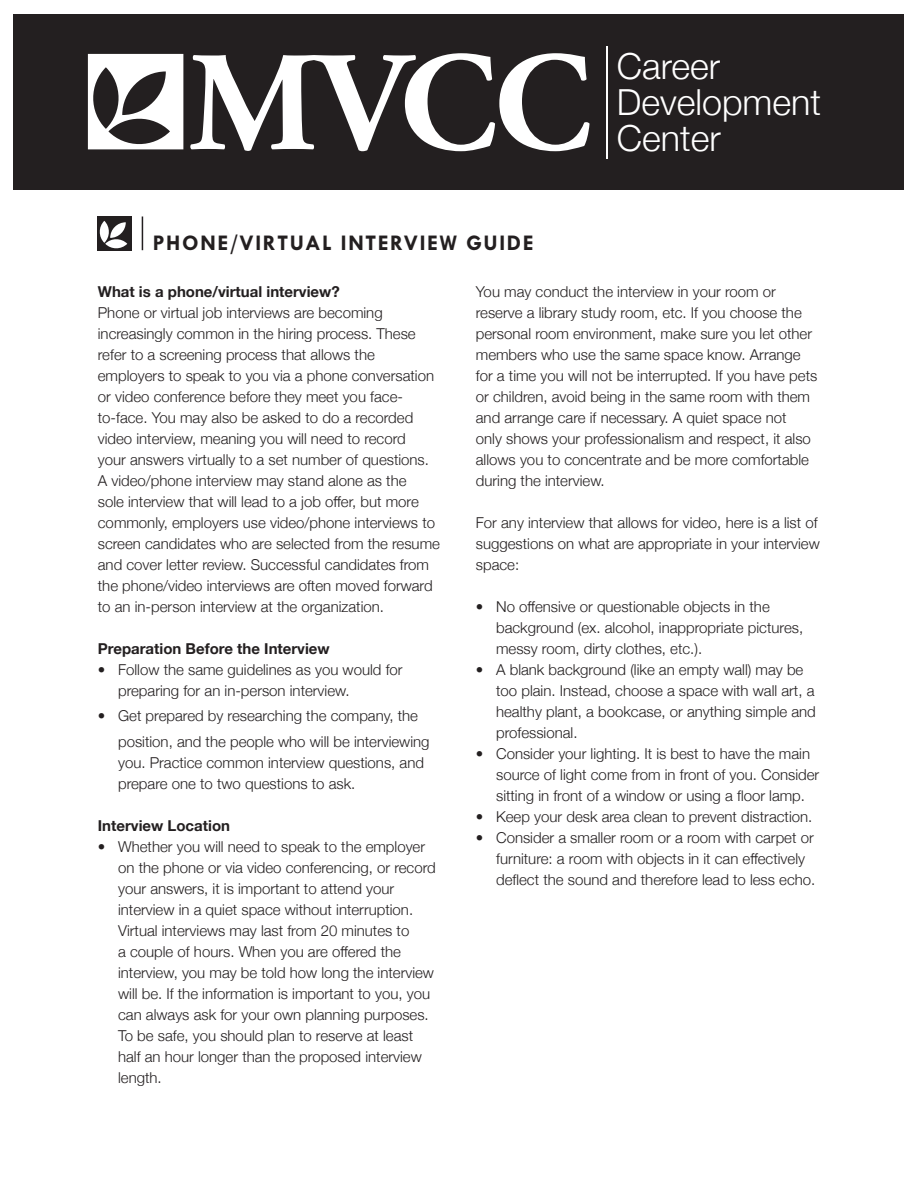
<style>
.page{position:relative;width:918px;height:1188px;background:#fff}
.page>*{position:absolute;margin:0;border:0;box-sizing:border-box;transform-origin:0 0}
.t1{font:700 141.6px "Adobe Garamond Pro";color:#fff}
.t2{font:300 35.85px/35.8px "Helvetica Neue";color:#fff}
.t3{font:700 22.5px "Tw Cen MT Std";letter-spacing:.07em;color:#231f20}
.t4{font:300 15px/21px "Helvetica Neue";color:#231f20}
.t5{font:700 15px "Helvetica Neue";color:#231f20}
</style>
<div class="page">
<div style="left:14px;top:14px;width:890px;height:175px;background:#231f20"></div>
<svg style="left:88px;top:54px;width:95px;height:95px"></svg>
<hr style="left:606px;top:46px;width:2px;height:113px;background:#fff">
<div style="left:98px;top:216px;width:34px;height:34px;background:#231f20"></div>
<svg style="left:99px;top:221px;width:28px;height:28px"></svg>
<hr style="left:142px;top:216px;width:1px;height:34px;background:#231f20">
<h1 class="t1" style="left:189px;top:22px;width:404px">MVCC</h1>
<h2 class="t2" style="left:617px;top:46px;width:206px">Career<br>Development<br>Center</h2>
<p class="t3" style="left:153px;top:231px;width:382px">PHONE/VIRTUAL INTERVIEW GUIDE</p>
<p class="t4" style="left:476px;top:280px;width:343px">You may conduct the interview in your room or reserve a library study room, etc. If you choose the personal room environment, make sure you let other members who use the same space know. Arrange for a time you will not be interrupted. If you have pets or children, avoid being in the same room with them and arrange care if necessary. A quiet space not<br>only shows your professionalism and respect, it also allows you to concentrate and be more comfortable during the interview.</p>
<p class="t4" style="left:476px;top:511px;width:345px">For any interview that allows for video, here is a list of suggestions on what are appropriate in your interview space:</p>
<p class="t4" style="left:496px;top:595px;width:309px;text-indent:-20px">• No offensive or questionable objects in the background (ex. alcohol, inappropriate pictures, messy room, dirty clothes, etc.).</p>
<p class="t4" style="left:496px;top:658px;width:321px;text-indent:-20px">• A blank background (like an empty wall) may be too plain. Instead, choose a space with wall art, a healthy plant, a bookcase, or anything simple and professional.</p>
<p class="t4" style="left:496px;top:742px;width:325px;text-indent:-20px">• Consider your lighting. It is best to have the main source of light come from in front of you. Consider sitting in front of a window or using a floor lamp.</p>
<p class="t4" style="left:476px;top:805px;width:338px">• Keep your desk area clean to prevent distraction.</p>
<p class="t4" style="left:496px;top:826px;width:321px;text-indent:-20px">• Consider a smaller room or a room with carpet or furniture: a room with objects in it can effectively deflect the sound and therefore lead to less echo.</p>
<p class="t5" style="left:98px;top:280px;width:243px">What is a phone/virtual interview?</p>
<p class="t4" style="left:98px;top:301px;width:344px">Phone or virtual job interviews are becoming increasingly common in the hiring process. These refer to a screening process that allows the employers to speak to you via a phone conversation or video conference before they meet you face&shy;to-face. You may also be asked to do a recorded video interview, meaning you will need to record<br>your answers virtually to a set number of questions.<br>A video/phone interview may stand alone as the<br>sole interview that will lead to a job offer, but more commonly, employers use video/phone interviews to screen candidates who are selected from the resume and cover letter review. Successful candidates from the phone/video interviews are often moved forward to an in-person interview at the organization.</p>
<p class="t5" style="left:98px;top:637px;width:233px">Preparation Before the Interview</p>
<p class="t4" style="left:118px;top:658px;width:286px;text-indent:-20px">• Follow the same guidelines as you would for preparing for an in-person interview.</p>
<p class="t4" style="left:118px;top:702px;width:313px;line-height:25.5px;text-indent:-20px">• Get prepared by researching the company, the position, and the people who will be interviewing</p>
<p class="t4" style="left:118px;top:751px;width:307px">you. Practice common interview questions, and prepare one to two questions to ask.</p>
<p class="t5" style="left:98px;top:814px;width:134px">Interview Location</p>
<p class="t4" style="left:118px;top:835px;width:319px;text-indent:-20px">• Whether you will need to speak to the employer on the phone or via video conferencing, or record your answers, it is important to attend your interview in a quiet space without interruption.<br>Virtual interviews may last from 20 minutes to<br>a couple of hours. When you are offered the interview, you may be told how long the interview will be. If the information is important to you, you can always ask for your own planning purposes.<br>To be safe, you should plan to reserve at least half an hour longer than the proposed interview length.</p>
</div>
